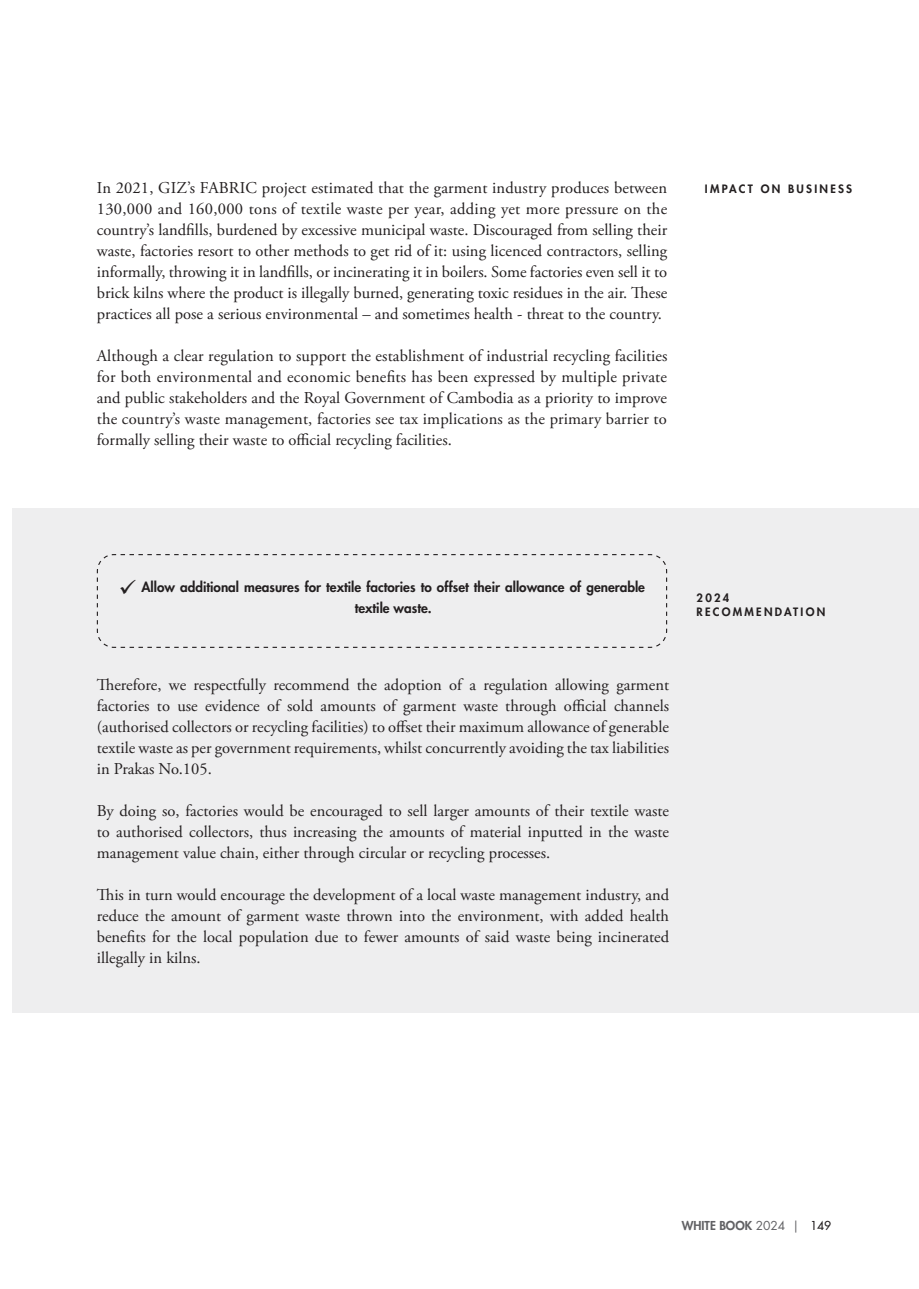
<style>
.page{position:relative;width:919px;height:1289px;background:#fff}
.page>*{position:absolute;margin:0;border:0;box-sizing:border-box;transform-origin:0 0}
.BODY_Text{font:16.5px/21px "Adobe Garamond Pro";color:#231f20;text-align:justify}
.t1{font:800 13.5px/21px "Futura Std";color:#231f20;text-align:center}
.t2{font:800 12px "Futura Std";color:#616164}
.h4__Outside_margin{font:800 11.25px/13.5px "Futura Std";letter-spacing:.2em;color:#231f20}
.s1{font-weight:400}
.s2{font-weight:500;color:#231f20}
</style>
<div class="page">
<div style="left:13px;top:508px;width:905px;height:504px;background:#eeeeef"></div>
<svg style="left:96px;top:554px;width:571px;height:94px"></svg>
<svg style="left:121px;top:579px;width:15px;height:14px"></svg>
<p class="BODY_Text" style="left:97px;top:178px;width:572px">In 2021, GIZ’s FABRIC project estimated that the garment industry produces between 130,000 and 160,000 tons of textile waste per year, adding yet more pressure on the country’s landfills, burdened by excessive municipal waste. Discouraged from selling their waste, factories resort to other methods to get rid of it: using licenced contractors, selling informally, throwing it in landfills, or incinerating it in boilers. Some factories even sell it to brick kilns where the product is illegally burned, generating toxic residues in the air. These practices all pose a serious environmental – and sometimes health - threat to the country.</p>
<p class="BODY_Text" style="left:97px;top:346px;width:572px">Although a clear regulation to support the establishment of industrial recycling facilities for both environmental and economic benefits has been expressed by multiple private and public stakeholders and the Royal Government of Cambodia as a priority to improve the country’s waste management, factories see tax implications as the primary barrier to formally selling their waste to official recycling facilities.</p>
<p class="h4__Outside_margin" style="left:705px;top:182px;width:149px">IMPACT ON BUSINESS</p>
<p class="t1" style="left:141px;top:576px;width:505px">Allow additional measures for textile factories to offset their allowance of generable textile waste.</p>
<p class="BODY_Text" style="left:97px;top:674px;width:573px">Therefore, we respectfully recommend the adoption of a regulation allowing garment factories to use evidence of sold amounts of garment waste through official channels (authorised collectors or recycling facilities) to offset their maximum allowance of generable textile waste as per government requirements, whilst concurrently avoiding the tax liabilities in Prakas No.105.</p>
<p class="BODY_Text" style="left:97px;top:800px;width:573px">By doing so, factories would be encouraged to sell larger amounts of their textile waste to authorised collectors, thus increasing the amounts of material inputted in the waste management value chain, either through circular or recycling processes.</p>
<p class="BODY_Text" style="left:97px;top:884px;width:573px">This in turn would encourage the development of a local waste management industry, and reduce the amount of garment waste thrown into the environment, with added health benefits for the local population due to fewer amounts of said waste being incinerated illegally in kilns.</p>
<p class="h4__Outside_margin" style="left:696px;top:591px;width:130px">2024<br>RECOMMENDATION</p>
<p class="t2" style="left:681px;top:1217px;width:151px">WHITE BOOK <span class="s1">2024 |</span> <span class="s2">149</span></p>
</div>
